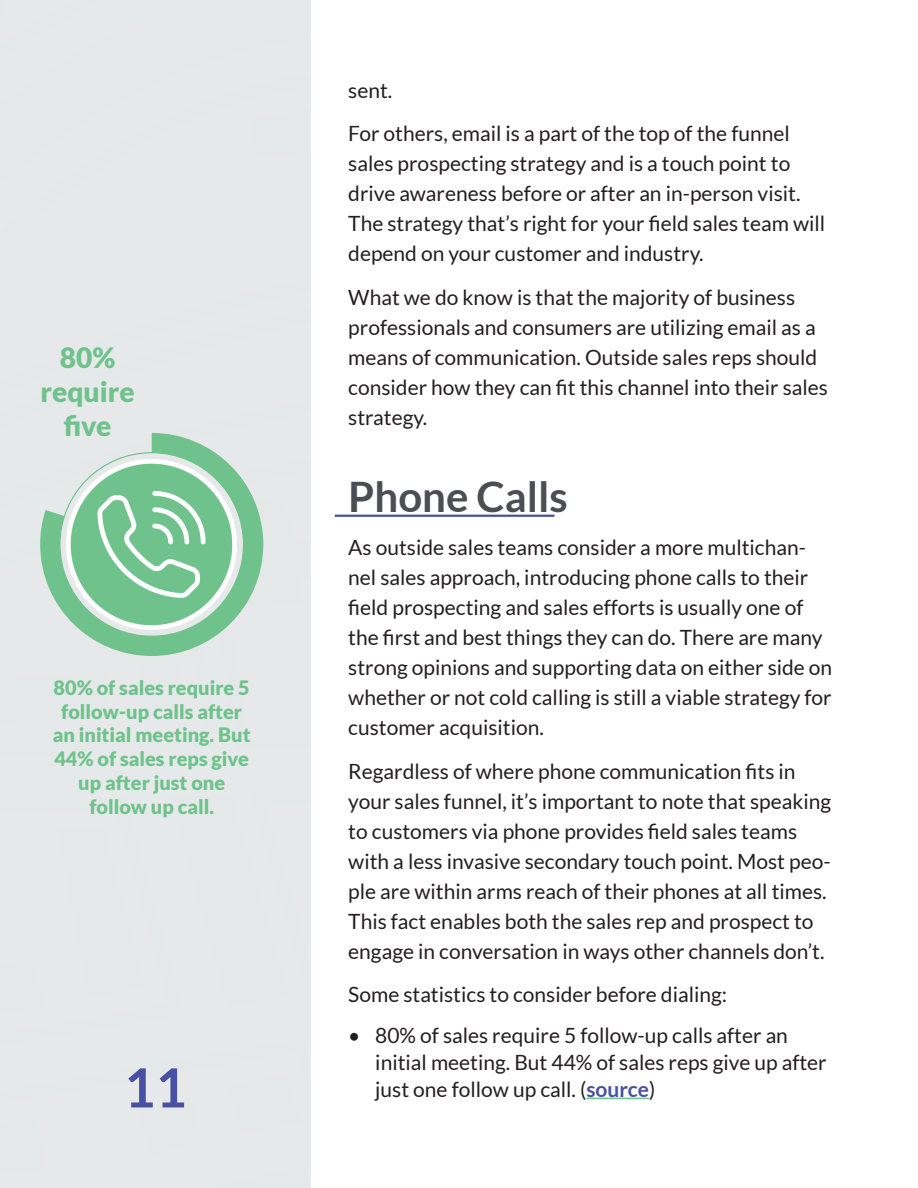
<style>
.page{position:relative;width:918px;height:1188px;background:#fff}
.page>*{position:absolute;margin:0;border:0;box-sizing:border-box;transform-origin:0 0}
.t1{font:700 54px "Lato";color:#4750a2}
.t2{font:700 42px "Lato";color:#4d4e53}
.t3{font:900 28.05px/33.6px "Lato";color:#6fc28c;text-align:center}
.t4{font:21px/30px "Lato";color:#231f20}
.t5{font:900 19.8px/23.9px "Lato";color:#6fc28c;text-align:center}
.s1{font-weight:700;color:#4850a2}
</style>
<div class="page">
<div style="left:0;top:0;width:310px;height:1188px;background:#e6e8e9"></div>
<hr style="left:335px;top:515px;width:219px;height:2px;background:#4850a2">
<hr style="left:586px;top:1098px;width:63px;height:1px;background:#71c18b">
<svg style="left:40px;top:433px;width:223px;height:223px;fill:#70c28d"></svg>
<p class="t3" style="left:41px;top:341px;width:96px">80% require five</p>
<p class="t5" style="left:53px;top:675px;width:199px">80% of sales require 5 follow-up calls after an initial meeting. But<br>44% of sales reps give up after just one follow up call.</p>
<h1 class="t1" style="left:124px;top:1057px;width:64px">11</h1>
<p class="t4" style="left:348px;top:75px;width:46px">sent.</p>
<p class="t4" style="left:348px;top:119px;width:478px">For others, email is a part of the top of the funnel sales prospecting strategy and is a touch point to drive awareness before or after an in-person visit.<br>The strategy that’s right for your field sales team will depend on your customer and industry.</p>
<p class="t4" style="left:348px;top:282px;width:481px">What we do know is that the majority of business professionals and consumers are utilizing email as a means of communication. Outside sales reps should consider how they can fit this channel into their sales strategy.</p>
<p class="t2" style="left:348px;top:473px;width:221px">Phone Calls</p>
<p class="t4" style="left:348px;top:533px;width:486px">As outside sales teams consider a more multichan&shy;nel sales approach, introducing phone calls to their field prospecting and sales efforts is usually one of the first and best things they can do. There are many strong opinions and supporting data on either side on whether or not cold calling is still a viable strategy for customer acquisition.</p>
<p class="t4" style="left:348px;top:756px;width:484px">Regardless of where phone communication fits in your sales funnel, it’s important to note that speaking to customers via phone provides field sales teams with a less invasive secondary touch point. Most peo&shy;ple are within arms reach of their phones at all times.<br>This fact enables both the sales rep and prospect to engage in conversation in ways other channels don’t.</p>
<p class="t4" style="left:348px;top:980px;width:380px">Some statistics to consider before dialing:</p>
<p class="t4" style="left:375px;top:1022px;width:453px;line-height:27px;text-indent:-27px">• 80% of sales require 5 follow-up calls after an initial meeting. But 44% of sales reps give up after just one follow up call. (<span class="s1">source</span>)</p>
</div>
